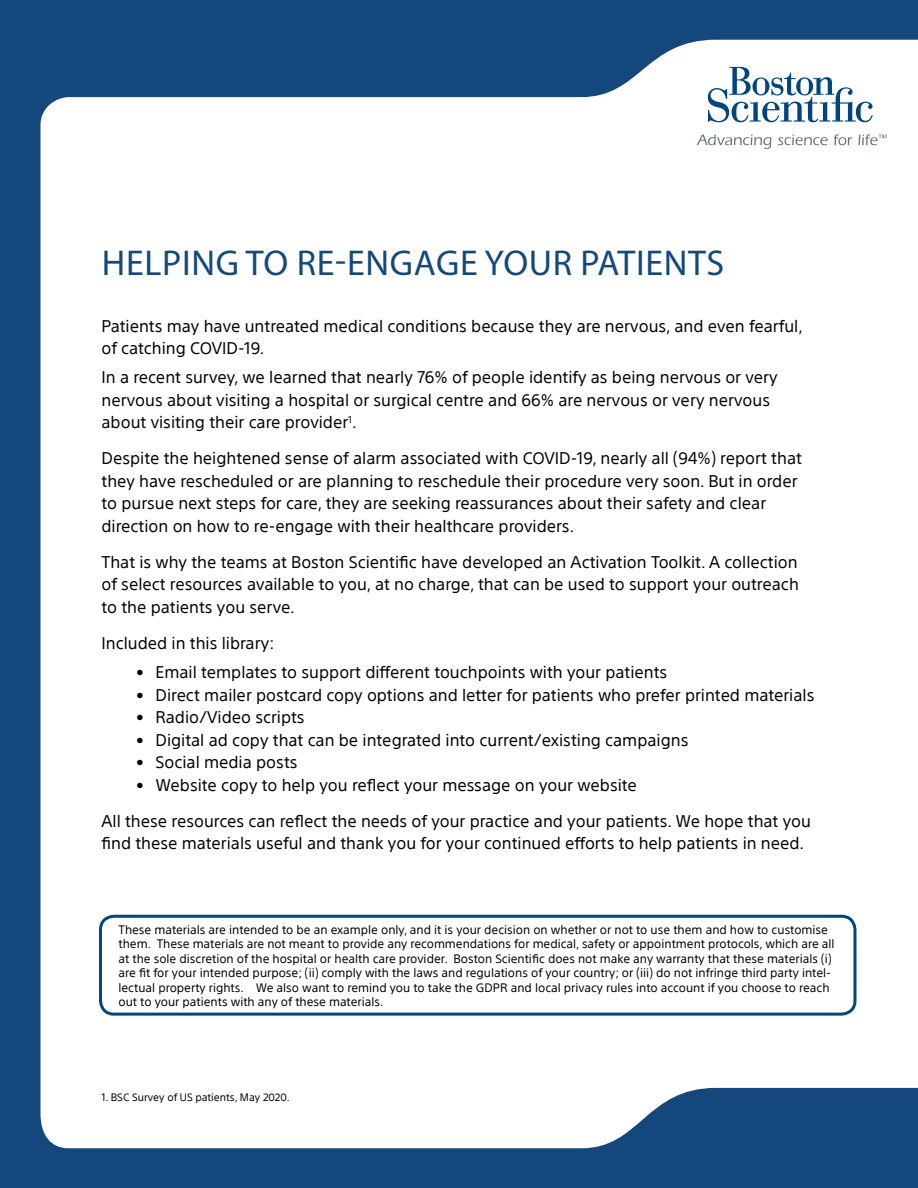
<style>
.page{position:relative;width:918px;height:1188px;background:#14487d}
.page>*{position:absolute;margin:0;border:0;box-sizing:border-box;transform-origin:0 0}
.t1{font:36px "Myriad Pro";letter-spacing:.02em;color:#14487d}
.t2{font:16.5px/22.5px "SST";color:#000}
.t3{font:12px/14.4px "SST";color:#000}
.t4{font:10.5px "SST";color:#000}
</style>
<div class="page">
<div style="left:41px;top:40px;width:877px;height:1108px;background:#fff"></div>
<svg style="left:708px;top:67px;width:165px;height:55px;background:#becfde"></svg>
<svg style="left:697px;top:135px;width:74px;height:14px"></svg>
<svg style="left:778px;top:135px;width:50px;height:10px"></svg>
<svg style="left:834px;top:134px;width:18px;height:11px"></svg>
<svg style="left:858px;top:134px;width:29px;height:11px"></svg>
<div style="left:99px;top:915px;width:757px;height:101px;border:3px solid #00467f;border-radius:13px"></div>
<h1 class="t1" style="left:102px;top:241px;width:624px">HELPING TO RE-ENGAGE YOUR PATIENTS</h1>
<p class="t2" style="left:102px;top:314px;width:703px">Patients may have untreated medical conditions because they are nervous, and even fearful, of catching COVID-19.</p>
<p class="t2" style="left:102px;top:366px;width:678px">In a recent survey, we learned that nearly 76% of people identify as being nervous or very nervous about visiting a hospital or surgical centre and 66% are nervous or very nervous about visiting their care provider<sup>1</sup>.</p>
<p class="t2" style="left:102px;top:447px;width:702px">Despite the heightened sense of alarm associated with COVID-19, nearly all (94%) report that they have rescheduled or are planning to reschedule their procedure very soon. But in order to pursue next steps for care, they are seeking reassurances about their safety and clear direction on how to re-engage with their healthcare providers.</p>
<p class="t2" style="left:102px;top:551px;width:699px;text-align:justify">That is why the teams at Boston Scientific have developed an Activation Toolkit. A collection of select resources available to you, at no charge, that can be used to support your outreach to the patients you serve.</p>
<p class="t2" style="left:102px;top:632px;width:175px">Included in this library:</p>
<p class="t2" style="left:136px;top:661px;width:533px">• Email templates to support different touchpoints with your patients</p>
<p class="t2" style="left:136px;top:683px;width:680px">• Direct mailer postcard copy options and letter for patients who prefer printed materials</p>
<p class="t2" style="left:136px;top:706px;width:170px">• Radio/Video scripts</p>
<p class="t2" style="left:136px;top:728px;width:554px">• Digital ad copy that can be integrated into current/existing campaigns</p>
<p class="t2" style="left:136px;top:751px;width:163px">• Social media posts</p>
<p class="t2" style="left:102px;top:767px;width:711px;line-height:36px;text-indent:35px">• Website copy to help you reflect your message on your website<br>All these resources can reflect the needs of your practice and your patients. We hope that you</p>
<p class="t2" style="left:102px;top:832px;width:704px">find these materials useful and thank you for your continued efforts to help patients in need.</p>
<p class="t3" style="left:118px;top:922px;width:718px">These materials are intended to be an example only, and it is your decision on whether or not to use them and how to customise them. These materials are not meant to provide any recommendations for medical, safety or appointment protocols, which are all at the sole discretion of the hospital or health care provider. Boston Scientific does not make any warranty that these materials (i) are fit for your intended purpose; (ii) comply with the laws and regulations of your country; or (iii) do not infringe third party intel&shy;lectual property rights. We also want to remind you to take the GDPR and local privacy rules into account if you choose to reach out to your patients with any of these materials.</p>
<p class="t4" style="left:102px;top:1091px;width:190px">1. BSC Survey of US patients, May 2020.</p>
</div>
